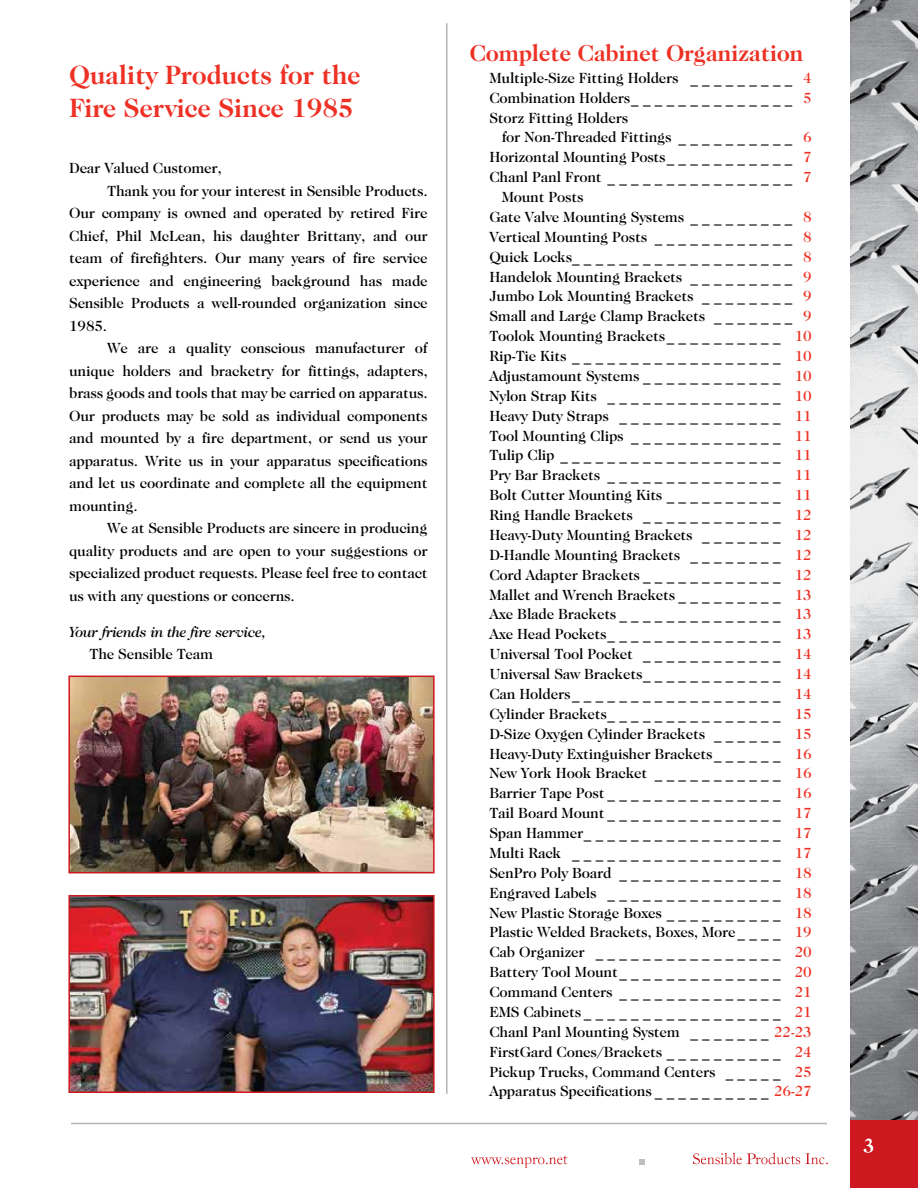
<style>
.page{position:relative;width:918px;height:1188px;background:#fff}
.page>*{position:absolute;margin:0;border:0;box-sizing:border-box;transform-origin:0 0}
.t1{font:700 27px/32.4px "Caslon 224 IT Cby BT";letter-spacing:-.015em;color:#ee3124}
.t2{font:700 23.7px "Caslon 224 IT Cby BT";letter-spacing:-.02em;color:#ee3124}
.t3{font:500 15px/19.8px "Caslon 224 IT Cby BT";letter-spacing:-.015em;color:#000;text-align:justify}
.t4{font:italic 500 15px "Caslon 224 IT Cby BT";letter-spacing:-.015em;color:#000}
.s1{color:#ee3124}
</style>
<div class="page">
<img style="left:850px;top:0;width:68px;height:1120px">
<hr style="left:71px;top:1123px;width:756px;height:1px;background:#b2b4b6">
<hr style="left:446px;top:23px;width:2px;height:1071px;background:#b2b4b6">
<svg style="left:471px;top:1153px;width:357px;height:15px"></svg>
<img style="left:71px;top:679px;width:361px;height:191px">
<img style="left:71px;top:898px;width:361px;height:192px">
<div style="left:850px;top:1120px;width:68px;height:68px;background:#ce181f"></div>
<svg style="left:864px;top:1139px;width:9px;height:14px"></svg>
<div style="left:68px;top:676px;width:367px;height:197px;border:2px solid #ce181f"></div>
<div style="left:68px;top:895px;width:367px;height:198px;border:2px solid #ce181f"></div>
<h1 class="t1" style="left:69px;top:58px;width:293px">Quality Products for the<br>Fire Service Since 1985</h1>
<p class="t3" style="left:69px;top:158px;width:154px">Dear Valued Customer,</p>
<p class="t3" style="left:107px;top:180px;width:322px">Thank you for your interest in Sensible Products.</p>
<p class="t3" style="left:69px;top:203px;width:360px">Our company is owned and operated by retired Fire</p>
<p class="t3" style="left:69px;top:225px;width:360px">Chief, Phil McLean, his daughter Brittany, and our</p>
<p class="t3" style="left:69px;top:248px;width:360px">team of firefighters. Our many years of fire service</p>
<p class="t3" style="left:69px;top:270px;width:360px">experience and engineering background has made</p>
<p class="t3" style="left:69px;top:293px;width:360px">Sensible Products a well-rounded organization since</p>
<p class="t3" style="left:69px;top:315px;width:39px">1985.</p>
<p class="t3" style="left:107px;top:338px;width:322px">We are a quality conscious manufacturer of</p>
<p class="t3" style="left:69px;top:360px;width:360px">unique holders and bracketry for fittings, adapters,</p>
<p class="t3" style="left:69px;top:383px;width:360px">brass goods and tools that may be carried on apparatus.</p>
<p class="t3" style="left:69px;top:405px;width:360px">Our products may be sold as individual components</p>
<p class="t3" style="left:69px;top:428px;width:360px">and mounted by a fire department, or send us your</p>
<p class="t3" style="left:69px;top:450px;width:360px">apparatus. Write us in your apparatus specifications</p>
<p class="t3" style="left:69px;top:473px;width:360px">and let us coordinate and complete all the equipment</p>
<p class="t3" style="left:69px;top:495px;width:70px">mounting.</p>
<p class="t3" style="left:107px;top:518px;width:322px">We at Sensible Products are sincere in producing</p>
<p class="t3" style="left:69px;top:540px;width:360px">quality products and are open to your suggestions or</p>
<p class="t3" style="left:69px;top:563px;width:360px">specialized product requests. Please feel free to contact</p>
<p class="t3" style="left:69px;top:585px;width:227px">us with any questions or concerns.</p>
<p class="t4" style="left:69px;top:622px;width:198px">Your friends in the fire service,</p>
<p class="t3" style="left:90px;top:644px;width:125px">The Sensible Team</p>
<h2 class="t2" style="left:470px;top:38px;width:336px">Complete Cabinet Organization</h2>
<p class="t3" style="left:489px;top:67px;width:324px">Multiple-Size Fitting Holders _ _ _ _ _ _ _ _ _ <span class="s1">4<br></span>Combination Holders_ _ _ _ _ _ _ _ _ _ _ _ _ _ <span class="s1">5<br></span>Storz Fitting Holders</p>
<p class="t3" style="left:502px;top:127px;width:312px">for Non-Threaded Fittings _ _ _ _ _ _ _ _ _ _ <span class="s1">6</span></p>
<p class="t3" style="left:489px;top:147px;width:324px">Horizontal Mounting Posts_ _ _ _ _ _ _ _ _ _ _ <span class="s1">7</span></p>
<p class="t3" style="left:489px;top:167px;width:324px">Chanl Panl Front _ _ _ _ _ _ _ _ _ _ _ _ _ _ _ _ <span class="s1">7</span></p>
<p class="t3" style="left:502px;top:187px;width:83px">Mount Posts</p>
<p class="t3" style="left:489px;top:207px;width:324px">Gate Valve Mounting Systems _ _ _ _ _ _ _ _ _ <span class="s1">8</span></p>
<p class="t3" style="left:489px;top:226px;width:324px">Vertical Mounting Posts _ _ _ _ _ _ _ _ _ _ _ _ <span class="s1">8</span></p>
<p class="t3" style="left:489px;top:246px;width:324px">Quick Locks_ _ _ _ _ _ _ _ _ _ _ _ _ _ _ _ _ _ _ <span class="s1">8</span></p>
<p class="t3" style="left:489px;top:266px;width:324px">Handelok Mounting Brackets _ _ _ _ _ _ _ _ _ <span class="s1">9</span></p>
<p class="t3" style="left:489px;top:286px;width:324px">Jumbo Lok Mounting Brackets _ _ _ _ _ _ _ _ <span class="s1">9</span></p>
<p class="t3" style="left:489px;top:306px;width:324px">Small and Large Clamp Brackets _ _ _ _ _ _ _ <span class="s1">9</span></p>
<p class="t3" style="left:489px;top:326px;width:324px">Toolok Mounting Brackets_ _ _ _ _ _ _ _ _ _ <span class="s1">10</span></p>
<p class="t3" style="left:489px;top:346px;width:324px">Rip-Tie Kits _ _ _ _ _ _ _ _ _ _ _ _ _ _ _ _ _ _ <span class="s1">10</span></p>
<p class="t3" style="left:489px;top:366px;width:324px">Adjustamount Systems _ _ _ _ _ _ _ _ _ _ _ _ <span class="s1">10</span></p>
<p class="t3" style="left:489px;top:385px;width:324px">Nylon Strap Kits _ _ _ _ _ _ _ _ _ _ _ _ _ _ _ <span class="s1">10</span></p>
<p class="t3" style="left:489px;top:405px;width:324px">Heavy Duty Straps _ _ _ _ _ _ _ _ _ _ _ _ _ _ <span class="s1">11</span></p>
<p class="t3" style="left:489px;top:425px;width:324px">Tool Mounting Clips _ _ _ _ _ _ _ _ _ _ _ _ _ <span class="s1">11</span></p>
<p class="t3" style="left:489px;top:445px;width:324px">Tulip Clip _ _ _ _ _ _ _ _ _ _ _ _ _ _ _ _ _ _ _ <span class="s1">11</span></p>
<p class="t3" style="left:489px;top:465px;width:324px">Pry Bar Brackets _ _ _ _ _ _ _ _ _ _ _ _ _ _ _ <span class="s1">11</span></p>
<p class="t3" style="left:489px;top:485px;width:324px">Bolt Cutter Mounting Kits _ _ _ _ _ _ _ _ _ _ <span class="s1">11</span></p>
<p class="t3" style="left:489px;top:505px;width:324px">Ring Handle Brackets _ _ _ _ _ _ _ _ _ _ _ _ <span class="s1">12</span></p>
<p class="t3" style="left:489px;top:525px;width:324px">Heavy-Duty Mounting Brackets _ _ _ _ _ _ _ <span class="s1">12</span></p>
<p class="t3" style="left:489px;top:544px;width:324px">D-Handle Mounting Brackets _ _ _ _ _ _ _ _ <span class="s1">12</span></p>
<p class="t3" style="left:489px;top:564px;width:324px">Cord Adapter Brackets _ _ _ _ _ _ _ _ _ _ _ _ <span class="s1">12</span></p>
<p class="t3" style="left:489px;top:584px;width:324px">Mallet and Wrench Brackets _ _ _ _ _ _ _ _ _ <span class="s1">13</span></p>
<p class="t3" style="left:489px;top:604px;width:324px">Axe Blade Brackets _ _ _ _ _ _ _ _ _ _ _ _ _ _ <span class="s1">13</span></p>
<p class="t3" style="left:489px;top:624px;width:324px">Axe Head Pockets_ _ _ _ _ _ _ _ _ _ _ _ _ _ _ <span class="s1">13</span></p>
<p class="t3" style="left:489px;top:644px;width:324px">Universal Tool Pocket _ _ _ _ _ _ _ _ _ _ _ _ <span class="s1">14</span></p>
<p class="t3" style="left:489px;top:664px;width:324px">Universal Saw Brackets_ _ _ _ _ _ _ _ _ _ _ _ <span class="s1">14</span></p>
<p class="t3" style="left:489px;top:684px;width:324px">Can Holders_ _ _ _ _ _ _ _ _ _ _ _ _ _ _ _ _ _ <span class="s1">14</span></p>
<p class="t3" style="left:489px;top:703px;width:324px">Cylinder Brackets_ _ _ _ _ _ _ _ _ _ _ _ _ _ _ <span class="s1">15</span></p>
<p class="t3" style="left:489px;top:723px;width:324px">D-Size Oxygen Cylinder Brackets _ _ _ _ _ _ <span class="s1">15</span></p>
<p class="t3" style="left:489px;top:743px;width:324px">Heavy-Duty Extinguisher Brackets_ _ _ _ _ _ <span class="s1">16</span></p>
<p class="t3" style="left:489px;top:763px;width:324px">New York Hook Bracket _ _ _ _ _ _ _ _ _ _ _ <span class="s1">16</span></p>
<p class="t3" style="left:489px;top:783px;width:324px">Barrier Tape Post _ _ _ _ _ _ _ _ _ _ _ _ _ _ _ <span class="s1">16</span></p>
<p class="t3" style="left:489px;top:803px;width:324px">Tail Board Mount _ _ _ _ _ _ _ _ _ _ _ _ _ _ _ <span class="s1">17</span></p>
<p class="t3" style="left:489px;top:823px;width:324px">Span Hammer_ _ _ _ _ _ _ _ _ _ _ _ _ _ _ _ _ <span class="s1">17</span></p>
<p class="t3" style="left:489px;top:843px;width:324px">Multi Rack _ _ _ _ _ _ _ _ _ _ _ _ _ _ _ _ _ _ <span class="s1">17</span></p>
<p class="t3" style="left:489px;top:862px;width:324px">SenPro Poly Board _ _ _ _ _ _ _ _ _ _ _ _ _ _ <span class="s1">18</span></p>
<p class="t3" style="left:489px;top:882px;width:324px">Engraved Labels _ _ _ _ _ _ _ _ _ _ _ _ _ _ _ <span class="s1">18</span></p>
<p class="t3" style="left:489px;top:902px;width:324px">New Plastic Storage Boxes _ _ _ _ _ _ _ _ _ _ <span class="s1">18</span></p>
<p class="t3" style="left:489px;top:922px;width:324px">Plastic Welded Brackets, Boxes, More_ _ _ _ <span class="s1">19</span></p>
<p class="t3" style="left:489px;top:942px;width:324px">Cab Organizer _ _ _ _ _ _ _ _ _ _ _ _ _ _ _ _ <span class="s1">20</span></p>
<p class="t3" style="left:489px;top:962px;width:324px">Battery Tool Mount_ _ _ _ _ _ _ _ _ _ _ _ _ _ <span class="s1">20</span></p>
<p class="t3" style="left:489px;top:982px;width:324px">Command Centers _ _ _ _ _ _ _ _ _ _ _ _ _ _ <span class="s1">21</span></p>
<p class="t3" style="left:489px;top:1002px;width:324px">EMS Cabinets _ _ _ _ _ _ _ _ _ _ _ _ _ _ _ _ _ <span class="s1">21</span></p>
<p class="t3" style="left:489px;top:1021px;width:324px">Chanl Panl Mounting System _ _ _ _ _ _ _ <span class="s1">22-23</span></p>
<p class="t3" style="left:489px;top:1041px;width:324px">FirstGard Cones/Brackets _ _ _ _ _ _ _ _ _ _ <span class="s1">24</span></p>
<p class="t3" style="left:489px;top:1061px;width:324px">Pickup Trucks, Command Centers _ _ _ _ _ <span class="s1">25</span></p>
<p class="t3" style="left:489px;top:1081px;width:324px">Apparatus Specifications _ _ _ _ _ _ _ _ _ _ <span class="s1">26-27</span></p>
</div>
